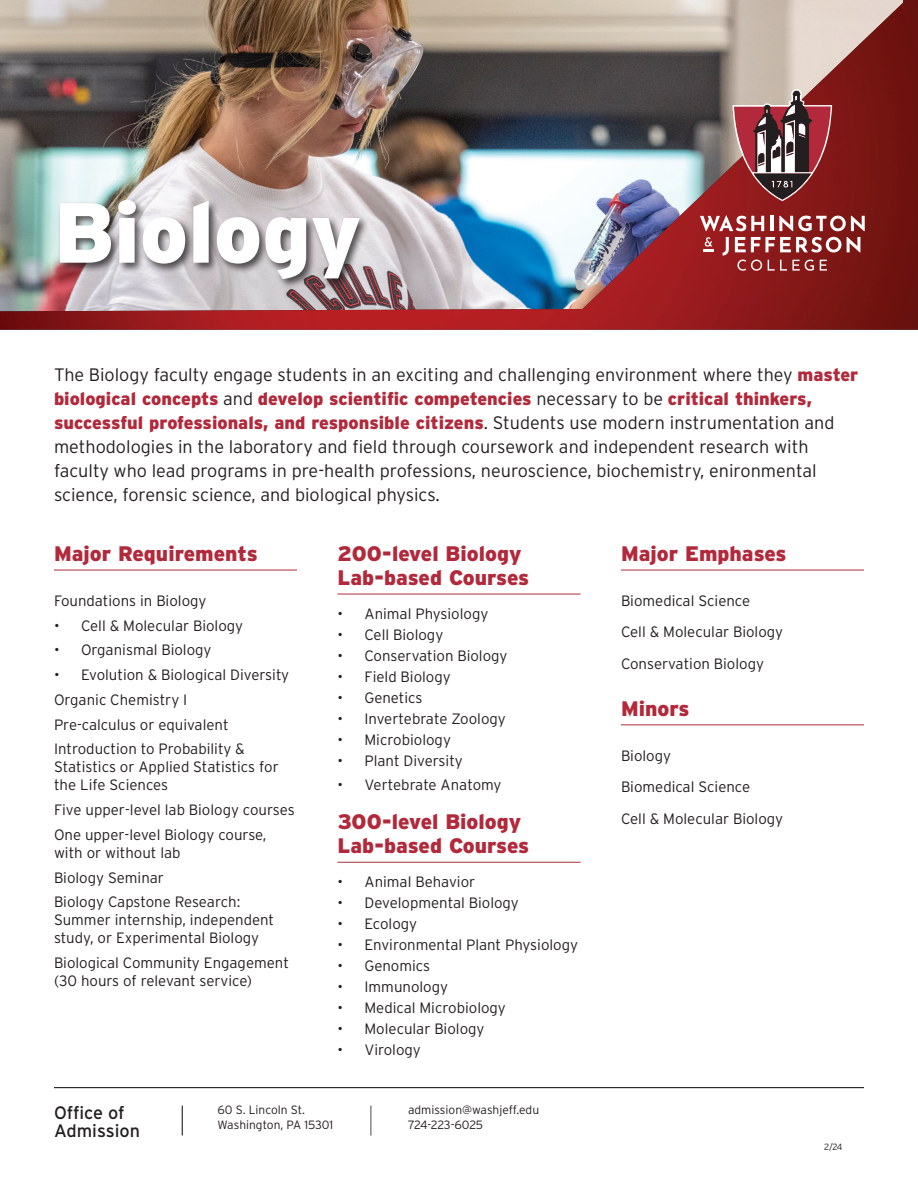
<style>
.page{position:relative;width:918px;height:1188px;background:#fff}
.page>*{position:absolute;margin:0;border:0;box-sizing:border-box;transform-origin:0 0}
.t1{font:900 85.05px "Interstate";color:#fff}
.t2{font:900 21px/24px "Interstate";color:#b1293a}
.Intro_Copy{font:300 18px/24px "Interstate";color:#231f20}
.H3_REV{font:18px/18px "Interstate";color:#231f20}
.Majors{font:300 15px/18px "Interstate";color:#231f20}
.Email{font:300 12px/15px "Interstate";color:#231f20}
.Email-2{font:300 9px "Interstate";color:#231f20}
.s1{font-weight:900;color:#b1293a}
</style>
<div class="page">
<hr style="left:54px;top:570px;width:243px;height:1px;background:#b1293a">
<hr style="left:338px;top:594px;width:242px;height:1px;background:#b1293a">
<hr style="left:338px;top:862px;width:242px;height:1px;background:#b1293a">
<hr style="left:621px;top:570px;width:243px;height:1px;background:#b1293a">
<img style="left:0;top:0;width:918px;height:330px">
<svg style="left:737px;top:260px;width:25px;height:11px"></svg>
<svg style="left:768px;top:260px;width:46px;height:11px"></svg>
<svg style="left:820px;top:260px;width:7px;height:11px"></svg>
<hr style="left:770px;top:216px;width:3px;height:15px;background:#fff">
<svg style="left:779px;top:216px;width:86px;height:15px"></svg>
<svg style="left:700px;top:215px;width:64px;height:16px"></svg>
<svg style="left:723px;top:237px;width:6px;height:19px"></svg>
<svg style="left:735px;top:237px;width:106px;height:16px"></svg>
<svg style="left:847px;top:237px;width:13px;height:15px"></svg>
<svg style="left:703px;top:237px;width:11px;height:15px"></svg>
<svg style="left:733px;top:89px;width:99px;height:112px;background:#8e5154"></svg>
<hr style="left:182px;top:1106px;width:1px;height:30px;background:#231f20">
<hr style="left:371px;top:1106px;width:1px;height:30px;background:#231f20">
<hr style="left:54px;top:1087px;width:810px;height:1px;background:#231f20">
<div style="left:57px;top:198px;width:313px;height:91px;background:#231f20;opacity:.75"></div>
<hr style="left:621px;top:724px;width:243px;height:1px;background:#b1293a">
<h1 class="t1" style="left:54px;top:184px;width:309px">Biology</h1>
<p class="Intro_Copy" style="left:54px;top:362px;width:806px">The Biology faculty engage students in an exciting and challenging environment where they <span class="s1">master biological concepts</span> and <span class="s1">develop scientific competencies</span> necessary to be <span class="s1">critical thinkers, successful professionals, and responsible citizens</span>. Students use modern instrumentation and methodologies in the laboratory and field through coursework and independent research with faculty who lead programs in pre-health professions, neuroscience, biochemistry, enironmental science, forensic science, and biological physics.</p>
<h3 class="t2" style="left:54px;top:541px;width:205px">Major Requirements</h3>
<p class="Majors" style="left:54px;top:591px;width:154px">Foundations in Biology</p>
<p class="Majors" style="left:54px;top:616px;width:191px">• Cell &amp; Molecular Biology</p>
<p class="Majors" style="left:54px;top:641px;width:159px">• Organismal Biology</p>
<p class="Majors" style="left:54px;top:666px;width:237px">• Evolution &amp; Biological Diversity</p>
<p class="Majors" style="left:54px;top:690px;width:135px">Organic Chemistry I</p>
<p class="Majors" style="left:54px;top:715px;width:176px">Pre-calculus or equivalent</p>
<p class="Majors" style="left:54px;top:740px;width:226px">Introduction to Probability &amp;<br>Statistics or Applied Statistics for the Life Sciences</p>
<p class="Majors" style="left:54px;top:801px;width:242px">Five upper-level lab Biology courses</p>
<p class="Majors" style="left:54px;top:825px;width:214px">One upper-level Biology course, with or without lab</p>
<p class="Majors" style="left:54px;top:868px;width:112px">Biology Seminar</p>
<p class="Majors" style="left:54px;top:893px;width:222px">Biology Capstone Research:<br>Summer internship, independent study, or Experimental Biology</p>
<p class="Majors" style="left:54px;top:954px;width:236px">Biological Community Engagement (30 hours of relevant service)</p>
<h3 class="t2" style="left:338px;top:541px;width:193px">200-level Biology<br>Lab-based Courses</h3>
<p class="Majors" style="left:338px;top:605px;width:152px">• Animal Physiology</p>
<p class="Majors" style="left:338px;top:626px;width:107px">• Cell Biology</p>
<p class="Majors" style="left:338px;top:647px;width:172px">• Conservation Biology</p>
<p class="Majors" style="left:338px;top:668px;width:115px">• Field Biology</p>
<p class="Majors" style="left:338px;top:689px;width:87px">• Genetics</p>
<p class="Majors" style="left:338px;top:710px;width:170px">• Invertebrate Zoology</p>
<p class="Majors" style="left:338px;top:731px;width:115px">• Microbiology</p>
<p class="Majors" style="left:338px;top:752px;width:127px">• Plant Diversity</p>
<p class="Majors" style="left:338px;top:776px;width:166px">• Vertebrate Anatomy</p>
<h3 class="t2" style="left:338px;top:809px;width:193px">300-level Biology<br>Lab-based Courses</h3>
<p class="Majors" style="left:338px;top:873px;width:139px">• Animal Behavior</p>
<p class="Majors" style="left:338px;top:894px;width:183px">• Developmental Biology</p>
<p class="Majors" style="left:338px;top:915px;width:81px">• Ecology</p>
<p class="Majors" style="left:338px;top:936px;width:242px">• Environmental Plant Physiology</p>
<p class="Majors" style="left:338px;top:957px;width:94px">• Genomics</p>
<p class="Majors" style="left:338px;top:978px;width:112px">• Immunology</p>
<p class="Majors" style="left:338px;top:999px;width:170px">• Medical Microbiology</p>
<p class="Majors" style="left:338px;top:1020px;width:149px">• Molecular Biology</p>
<p class="Majors" style="left:338px;top:1041px;width:85px">• Virology</p>
<p class="H3_REV" style="left:54px;top:1103px;width:88px">Office of<br>Admission</p>
<p class="Email" style="left:218px;top:1102px;width:117px">60 S. Lincoln St.<br>Washington, PA 15301</p>
<p class="Email" style="left:408px;top:1102px;width:133px">admission@washjeff.edu<br>724-223-6025</p>
<h3 class="t2" style="left:621px;top:541px;width:167px">Major Emphases</h3>
<p class="Majors" style="left:621px;top:591px;width:131px">Biomedical Science</p>
<p class="Majors" style="left:621px;top:623px;width:164px">Cell &amp; Molecular Biology</p>
<p class="Majors" style="left:621px;top:654px;width:145px">Conservation Biology</p>
<h3 class="t2" style="left:621px;top:696px;width:70px">Minors</h3>
<p class="Majors" style="left:621px;top:746px;width:52px">Biology</p>
<p class="Majors" style="left:621px;top:778px;width:131px">Biomedical Science</p>
<p class="Majors" style="left:621px;top:809px;width:164px">Cell &amp; Molecular Biology</p>
<p class="Email-2" style="left:824px;top:1142px;width:20px">2/24</p>
</div>
